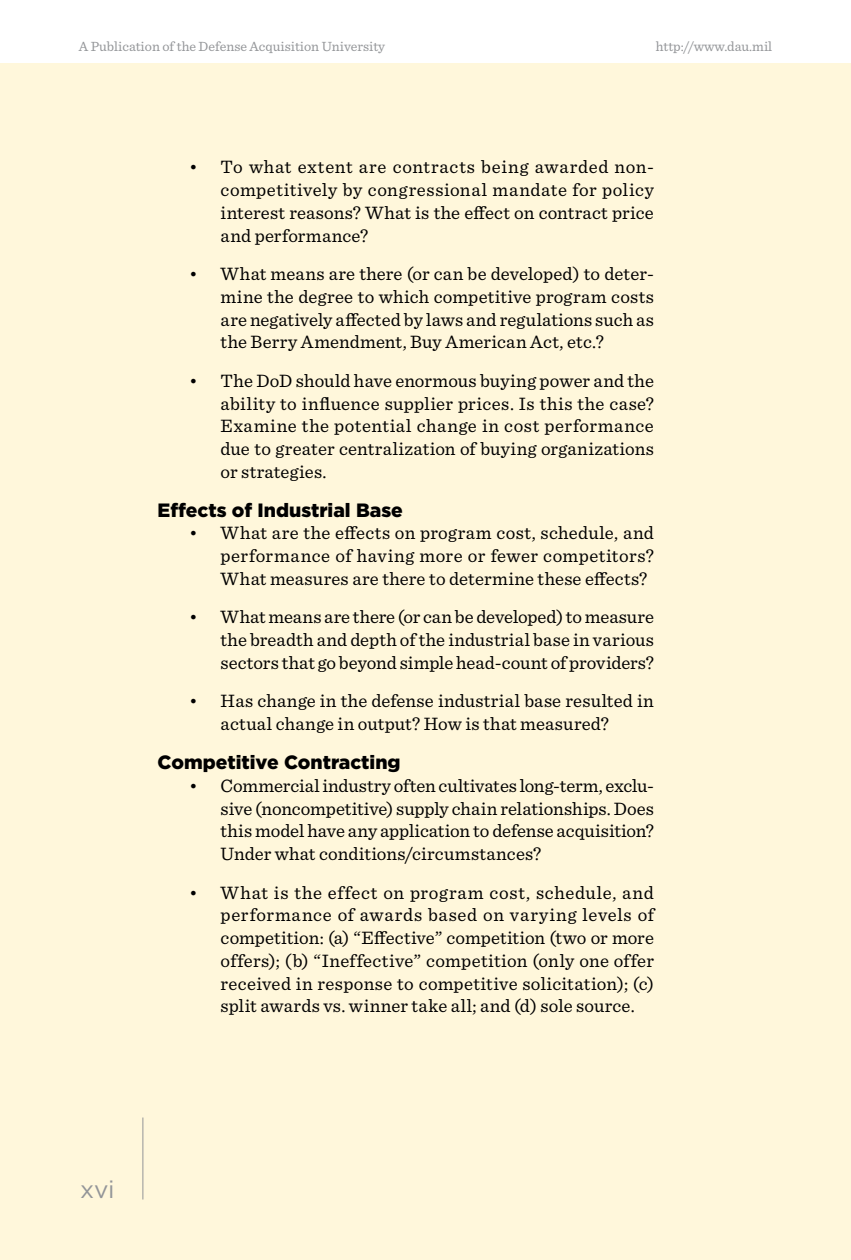
<style>
.page{position:relative;width:851px;height:1260px;background:#fff}
.page>*{position:absolute;margin:0;border:0;box-sizing:border-box;transform-origin:0 0}
.t1{font:24.5px "Gotham";color:#939598}
.Level_2_Header{font:900 19.25px "Gotham";color:#000}
.t2{font:18.9px/22.8px "Sentinel";letter-spacing:.01em;color:#000;text-align:justify}
.t3{font:14px "Sentinel";color:#939598}
</style>
<div class="page">
<div style="left:0;top:63px;width:850px;height:1197px;background:#fff7db"></div>
<hr style="left:142px;top:1118px;width:1px;height:82px;background:#939598">
<p class="t3" style="left:79px;top:35px;width:308px">A Publication of the Defense Acquisition University</p>
<p class="t3" style="left:656px;top:35px;width:118px">http://www.dau.mil</p>
<p class="t2" style="left:220px;top:155px;width:435px;text-indent:-32px">• To what extent are contracts being awarded non&shy;competitively by congressional mandate for policy interest reasons? What is the effect on contract price and performance?</p>
<p class="t2" style="left:220px;top:261px;width:435px;text-indent:-32px">• What means are there (or can be developed) to deter&shy;mine the degree to which competitive program costs are negatively affected by laws and regulations such as the Berry Amendment, Buy American Act, etc.?</p>
<p class="t2" style="left:220px;top:368px;width:435px;text-indent:-32px">• The DoD should have enormous buying power and the ability to influence supplier prices. Is this the case?<br>Examine the potential change in cost performance due to greater centralization of buying organizations or strategies.</p>
<h1 class="Level_2_Header" style="left:158px;top:497px;width:247px">Effects of Industrial Base</h1>
<p class="t2" style="left:220px;top:521px;width:435px;text-indent:-32px">• What are the effects on program cost, schedule, and performance of having more or fewer competitors?<br>What measures are there to determine these effects?</p>
<p class="t2" style="left:220px;top:605px;width:435px;text-indent:-32px">• What means are there (or can be developed) to measure the breadth and depth of the industrial base in various sectors that go beyond simple head-count of providers?</p>
<p class="t2" style="left:220px;top:689px;width:435px;text-indent:-32px">• Has change in the defense industrial base resulted in actual change in output? How is that measured?</p>
<h1 class="Level_2_Header" style="left:158px;top:749px;width:244px">Competitive Contracting</h1>
<p class="t2" style="left:220px;top:773px;width:435px;text-indent:-32px">• Commercial industry often cultivates long-term, exclu&shy;sive (noncompetitive) supply chain relationships. Does this model have any application to defense acquisition?<br>Under what conditions/circumstances?</p>
<p class="t2" style="left:220px;top:880px;width:435px;text-indent:-32px">• What is the effect on program cost, schedule, and performance of awards based on varying levels of competition: (a) “Effective” competition (two or more offers); (b) “Ineffective” competition (only one offer received in response to competitive solicitation); (c) split awards vs. winner take all; and (d) sole source.</p>
<p class="t1" style="left:80px;top:1173px;width:36px">xvi</p>
</div>
